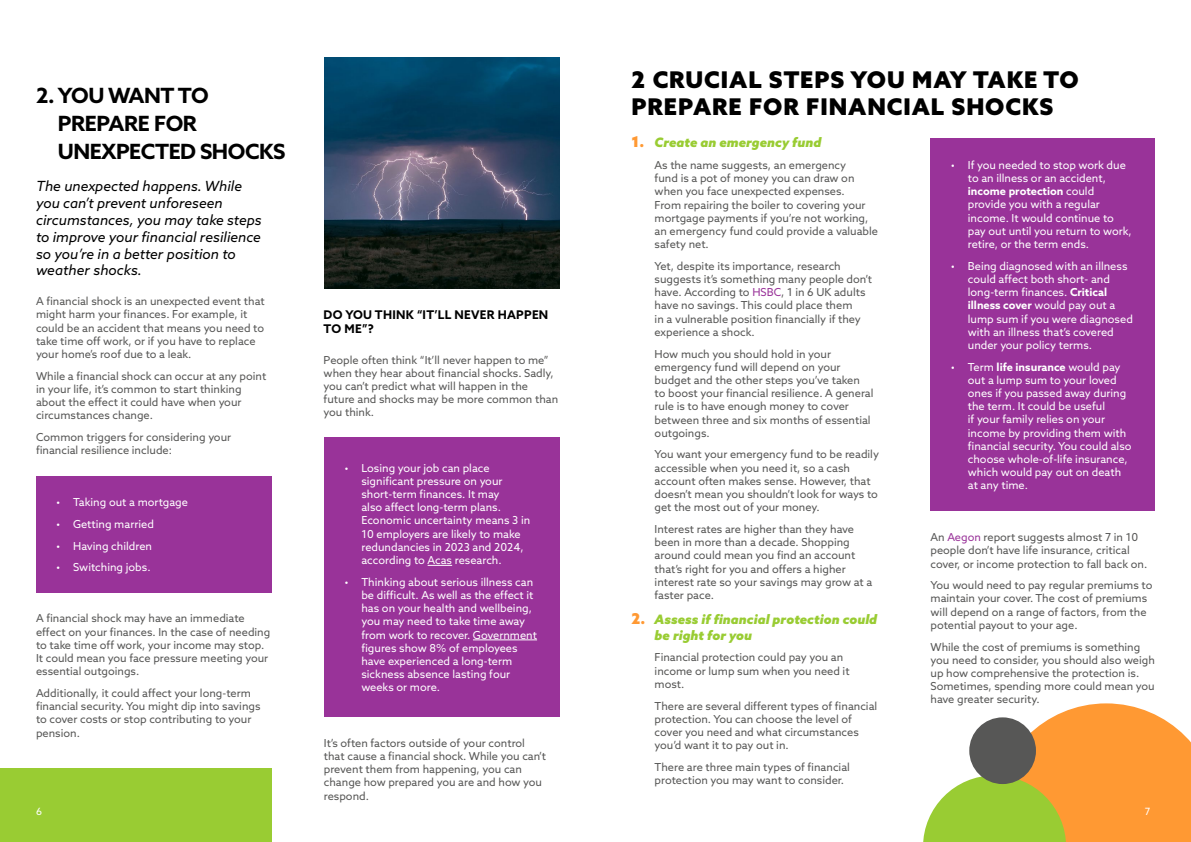
<style>
.page{position:relative;width:1191px;height:842px;background:#fff}
.page>*{position:absolute;margin:0;border:0;box-sizing:border-box;transform-origin:0 0}
.t1{font:900 23px/27.6px "Azo Sans";letter-spacing:.04em;color:#000}
.t2{font:700 21px/28px "Azo Sans";letter-spacing:-.02em;color:#000}
.t3{font:900 15px "Azo Sans";color:#f93}
.t4{font:italic 14px/16.8px "Azo Sans";color:#000}
.t5{font:italic 900 13px/15.6px "Azo Sans";color:#9c3}
.t6{font:700 12px/14.4px "Azo Sans";letter-spacing:.02em;color:#000}
.t7{font:11px/13.2px "Azo Sans";color:#575756}
.t8{font:11px/13.2px "Azo Sans";color:#fff}
.t9{font:10px "Azo Sans";color:#fff}
.s1{color:#939}
.s2{font-weight:700}
</style>
<div class="page">
<div style="left:0;top:769px;width:271px;height:73px;background:#9c3"></div>
<div style="left:36px;top:476px;width:236px;height:116px;background:#939"></div>
<img style="left:324px;top:57px;width:235px;height:231px">
<div style="left:324px;top:438px;width:235px;height:279px;background:#939"></div>
<svg style="left:427px;top:565px;width:25px;height:1px"></svg>
<hr style="left:473px;top:640px;width:64px;height:1px;background:#fff">
<div style="left:930px;top:139px;width:225px;height:372px;background:#939"></div>
<svg style="left:923px;top:703px;width:268px;height:139px"></svg>
<div style="left:969px;top:717px;width:67px;height:67px;background:#575756;border-radius:50%"></div>
<h2 class="t2" style="left:58px;top:81px;width:229px;text-indent:-22px">2. YOU WANT TO<br>PREPARE FOR<br>UNEXPECTED SHOCKS</h2>
<p class="t4" style="left:36px;top:178px;width:227px">The unexpected happens. While you can’t prevent unforeseen circumstances, you may take steps to improve your financial resilience so you’re in a better position to weather shocks.</p>
<p class="t7" style="left:36px;top:294px;width:230px">A financial shock is an unexpected event that might harm your finances. For example, it could be an accident that means you need to take time off work, or if you have to replace your home’s roof due to a leak.</p>
<p class="t7" style="left:36px;top:369px;width:232px">While a financial shock can occur at any point in your life, it’s common to start thinking about the effect it could have when your circumstances change.</p>
<p class="t7" style="left:36px;top:430px;width:197px">Common triggers for considering your financial resilience include:</p>
<p class="t8" style="left:56px;top:495px;width:133px">• Taking out a mortgage</p>
<p class="t8" style="left:56px;top:517px;width:99px">• Getting married</p>
<p class="t8" style="left:56px;top:539px;width:97px">• Having children</p>
<p class="t8" style="left:56px;top:561px;width:96px">• Switching jobs.</p>
<p class="t7" style="left:36px;top:612px;width:236px">A financial shock may have an immediate effect on your finances. In the case of needing to take time off work, your income may stop.<br>It could mean you face pressure meeting your essential outgoings.</p>
<p class="t7" style="left:36px;top:686px;width:226px">Additionally, it could affect your long-term financial security. You might dip into savings to cover costs or stop contributing to your pension.</p>
<p class="t9" style="left:36px;top:804px;width:7px">6</p>
<p class="t6" style="left:324px;top:307px;width:226px">DO YOU THINK “IT’LL NEVER HAPPEN<br>TO ME”?</p>
<p class="t7" style="left:324px;top:353px;width:236px">People often think “It’ll never happen to me” when they hear about financial shocks. Sadly, you can’t predict what will happen in the future and shocks may be more common than you think.</p>
<p class="t8" style="left:361px;top:461px;width:170px;text-indent:-17px">• Losing your job can place significant pressure on your short-term finances. It may<br>also affect long-term plans.<br>Economic uncertainty means 3 in<br>10 employers are likely to make redundancies in 2023 and 2024, according to Acas research.</p>
<p class="t8" style="left:361px;top:575px;width:177px;text-indent:-17px">• Thinking about serious illness can be difficult. As well as the effect it has on your health and wellbeing, you may need to take time away from work to recover. Government figures show 8% of employees have experienced a long-term sickness absence lasting four weeks or more.</p>
<p class="t7" style="left:324px;top:736px;width:224px">It’s often factors outside of your control that cause a financial shock. While you can’t prevent them from happening, you can change how prepared you are and how you respond.</p>
<h1 class="t1" style="left:631px;top:65px;width:449px">2 CRUCIAL STEPS YOU MAY TAKE TO<br>PREPARE FOR FINANCIAL SHOCKS</h1>
<p class="t5" style="left:654px;top:134px;width:168px">Create an emergency fund</p>
<p class="t7" style="left:654px;top:158px;width:225px">As the name suggests, an emergency<br>fund is a pot of money you can draw on when you face unexpected expenses.<br>From repairing the boiler to covering your mortgage payments if you’re not working, an emergency fund could provide a valuable safety net.</p>
<p class="t7" style="left:654px;top:259px;width:219px">Yet, despite its importance, research suggests it’s something many people don’t have. According to <span class="s1">HSBC</span>, 1 in 6 UK adults have no savings. This could place them<br>in a vulnerable position financially if they experience a shock.</p>
<p class="t7" style="left:654px;top:347px;width:220px">How much you should hold in your emergency fund will depend on your budget and the other steps you’ve taken to boost your financial resilience. A general rule is to have enough money to cover between three and six months of essential outgoings.</p>
<p class="t7" style="left:654px;top:448px;width:226px">You want your emergency fund to be readily accessible when you need it, so a cash account often makes sense. However, that doesn’t mean you shouldn’t look for ways to get the most out of your money.</p>
<p class="t7" style="left:654px;top:522px;width:219px">Interest rates are higher than they have been in more than a decade. Shopping around could mean you find an account that’s right for you and offers a higher interest rate so your savings may grow at a faster pace.</p>
<h3 class="t3" style="left:631px;top:132px;width:14px">1.</h3>
<p class="t8" style="left:967px;top:158px;width:165px;text-indent:-17px">• If you needed to stop work due to an illness or an accident, <span class="s2">income protection</span> could provide you with a regular income. It would continue to pay out until you return to work, retire, or the term ends.</p>
<p class="t8" style="left:967px;top:259px;width:166px;text-indent:-17px">• Being diagnosed with an illness could affect both short- and long-term finances. <span class="s2">Critical illness cover</span> would pay out a lump sum if you were diagnosed with an illness that’s covered under your policy terms.</p>
<p class="t8" style="left:967px;top:360px;width:165px;text-indent:-17px">• Term <span class="s2">life insurance</span> would pay out a lump sum to your loved ones if you passed away during the term. It could be useful<br>if your family relies on your income by providing them with financial security. You could also choose whole-of-life insurance, which would pay out on death at any time.</p>
<p class="t7" style="left:930px;top:530px;width:218px">An <span class="s1">Aegon</span> report suggests almost 7 in 10 people don’t have life insurance, critical cover, or income protection to fall back on.</p>
<p class="t7" style="left:930px;top:579px;width:223px">You would need to pay regular premiums to maintain your cover. The cost of premiums will depend on a range of factors, from the potential payout to your age.</p>
<p class="t7" style="left:930px;top:640px;width:226px">While the cost of premiums is something you need to consider, you should also weigh up how comprehensive the protection is.<br>Sometimes, spending more could mean you have greater security.</p>
<h3 class="t3" style="left:631px;top:609px;width:15px">2.</h3>
<p class="t5" style="left:654px;top:611px;width:224px">Assess if financial protection could be right for you</p>
<p class="t7" style="left:654px;top:651px;width:196px">Financial protection could pay you an income or lump sum when you need it most.</p>
<p class="t7" style="left:654px;top:699px;width:224px">There are several different types of financial protection. You can choose the level of cover you need and what circumstances you’d want it to pay out in.</p>
<p class="t7" style="left:654px;top:760px;width:197px">There are three main types of financial protection you may want to consider.</p>
<p class="t9" style="left:1144px;top:804px;width:7px">7</p>
</div>
